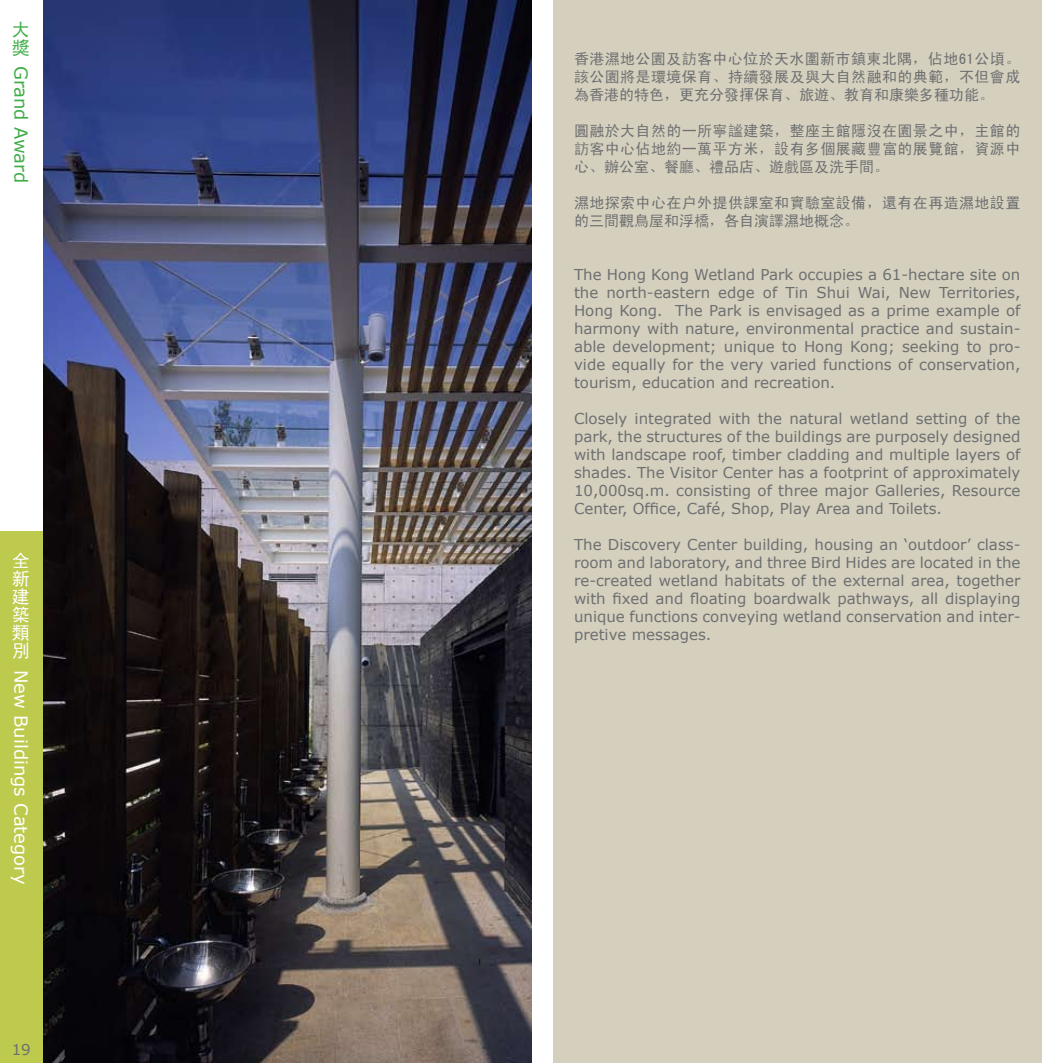
<style>
.page{position:relative;width:1063px;height:1063px;background:#fff}
.page>*{position:absolute;margin:0;border:0;box-sizing:border-box;transform-origin:0 0}
.t1{font:18px "Verdana";color:#fff}
.t2{font:18px "Verdana";color:#41ad49}
.t3{font:18px/18px "Sim Hei";color:#fff;text-align:justify}
.t4{font:18px/18px "Sim Hei";color:#41ad49}
.t5{font:15px/18px "Verdana";color:#6d6f71;text-align:justify}
.t6{font:15px/18px "Sim Hei";letter-spacing:.025em;color:#6d6f71;text-align:justify}
</style>
<div class="page">
<div style="left:553px;top:0;width:489px;height:1063px;background:#d5cfbd"></div>
<img style="left:43px;top:0;width:488px;height:1063px">
<div style="left:0;top:531px;width:43px;height:532px;background:#bdca4d"></div>
<p class="t4" style="left:12px;top:20px;width:20px">大獎</p>
<p class="t2" style="left:32px;top:66px;width:119px;rotate:90deg">Grand Award</p>
<p class="t3" style="left:12px;top:552px;width:20px">全新建築類別</p>
<p class="t1" style="left:32px;top:670px;width:217px;rotate:90deg">New Buildings Category</p>
<p class="t5" style="left:12px;top:1040px;width:21px">19</p>
<p class="t6" style="left:574px;top:50px;width:448px">香港濕地公園及訪客中心位於天水圍新市鎮東北隅，佔地61公頃。該公園將是環境保育、持續發展及與大自然融和的典範，不但會成為香港的特色，更充分發揮保育、旅遊、教育和康樂多種功能。</p>
<p class="t6" style="left:574px;top:122px;width:448px">圓融於大自然的一所寧謐建築，整座主館隱沒在園景之中，主館的訪客中心佔地約一萬平方米，設有多個展藏豐富的展覽館，資源中心、辦公室、餐廳、禮品店、遊戲區及洗手間。</p>
<p class="t6" style="left:574px;top:194px;width:448px">濕地探索中心在户外提供課室和實驗室設備，還有在再造濕地設置的三間觀鳥屋和浮橋，各自演譯濕地概念。</p>
<p class="t5" style="left:574px;top:265px;width:448px">The Hong Kong Wetland Park occupies a 61-hectare site on the north-eastern edge of Tin Shui Wai, New Territories, Hong Kong. The Park is envisaged as a prime example of harmony with nature, environmental practice and sustain&shy;able development; unique to Hong Kong; seeking to pro&shy;vide equally for the very varied functions of conservation, tourism, education and recreation.</p>
<p class="t5" style="left:574px;top:409px;width:448px">Closely integrated with the natural wetland setting of the park, the structures of the buildings are purposely designed with landscape roof, timber cladding and multiple layers of shades. The Visitor Center has a footprint of approximately 10,000sq.m. consisting of three major Galleries, Resource Center, Office, Café, Shop, Play Area and Toilets.</p>
<p class="t5" style="left:574px;top:535px;width:448px">The Discovery Center building, housing an ‘outdoor’ class&shy;room and laboratory, and three Bird Hides are located in the re-created wetland habitats of the external area, together with fixed and floating boardwalk pathways, all displaying unique functions conveying wetland conservation and inter&shy;pretive messages.</p>
</div>
